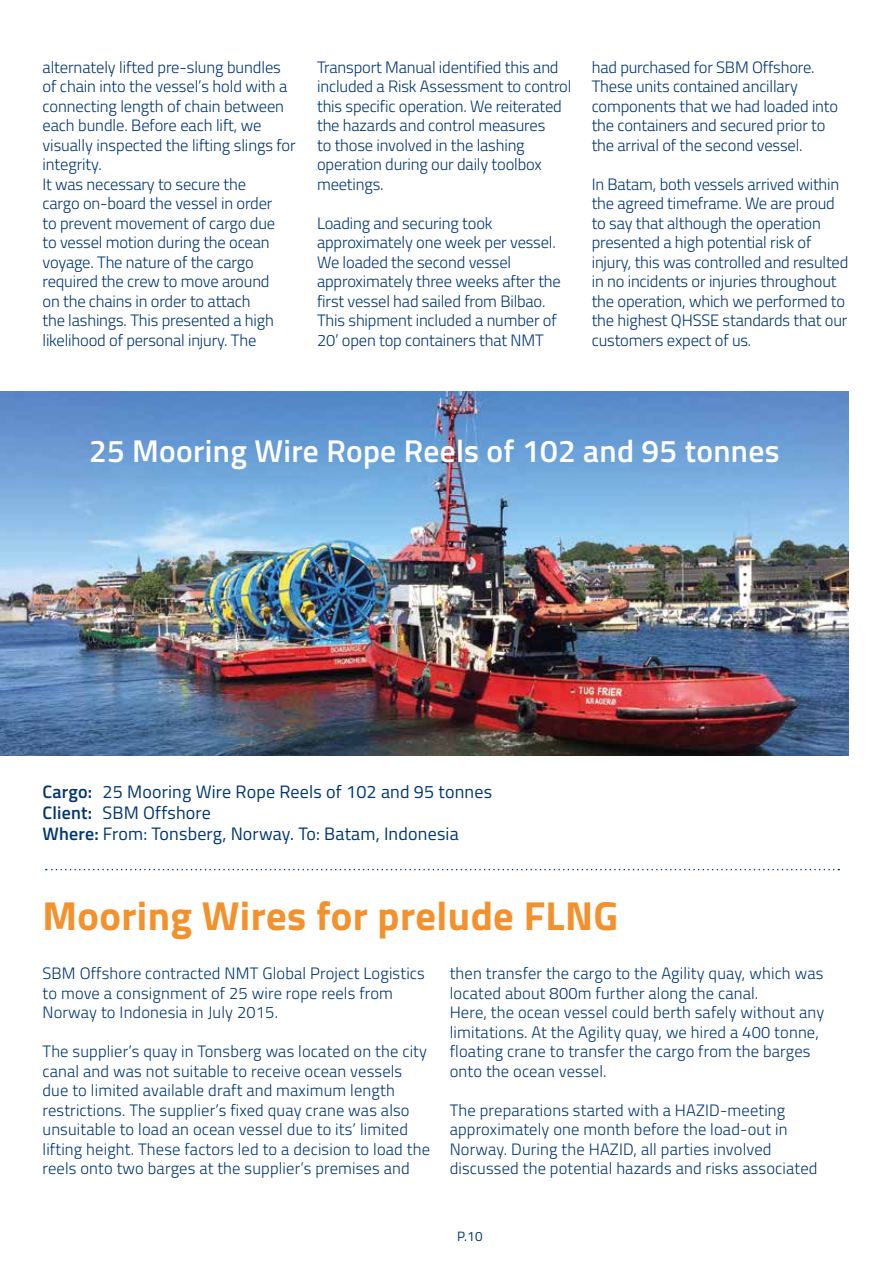
<style>
.page{position:relative;width:893px;height:1263px;background:#fff}
.page>*{position:absolute;margin:0;border:0;box-sizing:border-box;transform-origin:0 0}
.t1{font:700 40.5px "Titillium Web";letter-spacing:.01em;color:#f3912d}
.t2{font:600 31.5px "Titillium Web";letter-spacing:.01em;color:#fff}
.t3{font:18px/21px "Titillium Web";letter-spacing:.01em;color:#003671}
.t4{font:300 16.5px/19.5px "Titillium Web";letter-spacing:-.01em;color:#003671}
.t5{font:300 16.5px/19.5px "Titillium Web";letter-spacing:.01em;color:#003671}
.t6{font:13.5px "Titillium Web";color:#003671}
.s1{font-weight:600}
</style>
<div class="page">
<img style="left:0;top:391px;width:848px;height:365px">
<svg style="left:46px;top:869px;width:793px;height:1px"></svg>
<p class="t4" style="left:43px;top:56px;width:255px">alternately lifted pre-slung bundles of chain into the vessel’s hold with a connecting length of chain between each bundle. Before each lift, we visually inspected the lifting slings for integrity.<br>It was necessary to secure the<br>cargo on-board the vessel in order<br>to prevent movement of cargo due<br>to vessel motion during the ocean voyage. The nature of the cargo required the crew to move around<br>on the chains in order to attach<br>the lashings. This presented a high likelihood of personal injury. The</p>
<p class="t4" style="left:317px;top:56px;width:256px">Transport Manual identified this and included a Risk Assessment to control this specific operation. We reiterated the hazards and control measures<br>to those involved in the lashing operation during our daily toolbox meetings.</p>
<p class="t4" style="left:317px;top:212px;width:245px">Loading and securing took approximately one week per vessel.<br>We loaded the second vessel approximately three weeks after the first vessel had sailed from Bilbao.<br>This shipment included a number of<br>20’ open top containers that NMT</p>
<p class="t4" style="left:592px;top:56px;width:248px">had purchased for SBM Offshore.<br>These units contained ancillary components that we had loaded into the containers and secured prior to the arrival of the second vessel.</p>
<p class="t4" style="left:592px;top:173px;width:258px">In Batam, both vessels arrived within the agreed timeframe. We are proud to say that although the operation presented a high potential risk of injury, this was controlled and resulted in no incidents or injuries throughout the operation, which we performed to the highest QHSSE standards that our customers expect of us.</p>
<h2 class="t2" style="left:89px;top:427px;width:692px">25 Mooring Wire Rope Reels of 102 and 95 tonnes</h2>
<p class="t3" style="left:43px;top:780px;width:451px"><span class="s1">Cargo:</span> 25 Mooring Wire Rope Reels of 102 and 95 tonnes<br><span class="s1">Client:</span> SBM Offshore<br><span class="s1">Where:</span> From: Tonsberg, Norway. To: Batam, Indonesia</p>
<h1 class="t1" style="left:43px;top:885px;width:577px">Mooring Wires for prelude FLNG</h1>
<p class="t5" style="left:43px;top:963px;width:384px">SBM Offshore contracted NMT Global Project Logistics to move a consignment of 25 wire rope reels from<br>Norway to Indonesia in July 2015.</p>
<p class="t5" style="left:43px;top:1041px;width:389px">The supplier’s quay in Tonsberg was located on the city canal and was not suitable to receive ocean vessels due to limited available draft and maximum length restrictions. The supplier’s fixed quay crane was also unsuitable to load an ocean vessel due to its’ limited lifting height. These factors led to a decision to load the reels onto two barges at the supplier’s premises and</p>
<p class="t5" style="left:450px;top:963px;width:376px">then transfer the cargo to the Agility quay, which was located about 800m further along the canal.<br>Here, the ocean vessel could berth safely without any limitations. At the Agility quay, we hired a 400 tonne, floating crane to transfer the cargo from the barges onto the ocean vessel.</p>
<p class="t5" style="left:450px;top:1099px;width:369px">The preparations started with a HAZID-meeting approximately one month before the load-out in Norway. During the HAZID, all parties involved discussed the potential hazards and risks associated</p>
<p class="t6" style="left:457px;top:1226px;width:27px">P.10</p>
</div>
